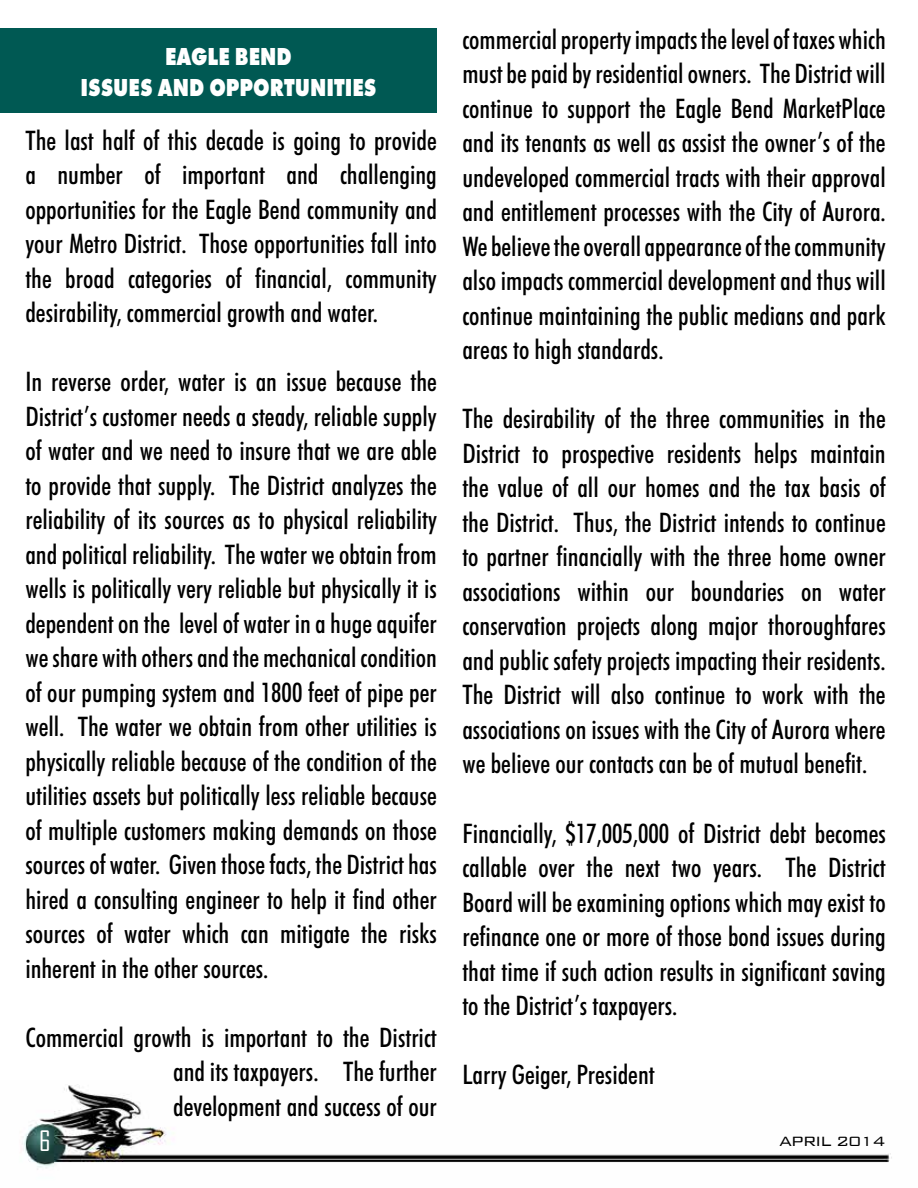
<style>
.page{position:relative;width:918px;height:1188px;background:#fff}
.page>*{position:absolute;margin:0;border:0;box-sizing:border-box;transform-origin:0 0}
.t1{font:500 condensed 27px/34.5px "Futura BT";color:#000;text-align:justify}
.t2{font:27px "Agency FB";color:#fff}
.t3{font:800 25.5px/30.6px "Futura T";color:#fff;text-align:center;scale:.8 1}
.t4{font:300 18px "Bank Gothic";letter-spacing:-.075em;color:#000}
</style>
<div class="page">
<img style="left:21px;top:1084px;width:871px;height:86px">
<hr style="left:917px;top:26px;width:1px;height:93px;background:#005953">
<div style="left:0;top:28px;width:437px;height:84px;background:#005953"></div>
<p class="t3" style="left:80px;top:41px;width:372px">EAGLE BEND<br>ISSUES AND OPPORTUNITIES</p>
<p class="t1" style="left:25px;top:123px;width:413px">The last half of this decade is going to provide a number of important and challenging opportunities for the Eagle Bend community and your Metro District. Those opportunities fall into the broad categories of financial, community desirability, commercial growth and water.</p>
<p class="t1" style="left:25px;top:364px;width:413px">In reverse order, water is an issue because the District’s customer needs a steady, reliable supply of water and we need to insure that we are able to provide that supply. The District analyzes the reliability of its sources as to physical reliability and political reliability. The water we obtain from wells is politically very reliable but physically it is dependent on the level of water in a huge aquifer we share with others and the mechanical condition of our pumping system and 1800 feet of pipe per well. The water we obtain from other utilities is physically reliable because of the condition of the utilities assets but politically less reliable because of multiple customers making demands on those sources of water. Given those facts, the District has hired a consulting engineer to help it find other sources of water which can mitigate the risks inherent in the other sources.</p>
<p class="t1" style="left:173px;top:1020px;width:265px;text-indent:-148px">Commercial growth is important to the District and its taxpayers. The further development and success of our</p>
<p class="t2" style="left:39px;top:1124px;width:13px">6</p>
<p class="t1" style="left:462px;top:22px;width:425px">commercial property impacts the level of taxes which must be paid by residential owners. The District will continue to support the Eagle Bend MarketPlace and its tenants as well as assist the owner’s of the undeveloped commercial tracts with their approval and entitlement processes with the City of Aurora.<br>We believe the overall appearance of the community also impacts commercial development and thus will continue maintaining the public medians and park areas to high standards.</p>
<p class="t1" style="left:462px;top:401px;width:425px">The desirability of the three communities in the District to prospective residents helps maintain the value of all our homes and the tax basis of the District. Thus, the District intends to continue to partner financially with the three home owner associations within our boundaries on water conservation projects along major thoroughfares and public safety projects impacting their residents.<br>The District will also continue to work with the associations on issues with the City of Aurora where we believe our contacts can be of mutual benefit.</p>
<p class="t1" style="left:462px;top:815px;width:425px">Financially, $17,005,000 of District debt becomes callable over the next two years. The District Board will be examining options which may exist to refinance one or more of those bond issues during that time if such action results in significant saving to the District’s taxpayers.</p>
<p class="t1" style="left:462px;top:1057px;width:194px">Larry Geiger, President</p>
<p class="t4" style="left:779px;top:1127px;width:108px">APRIL 2014</p>
</div>
